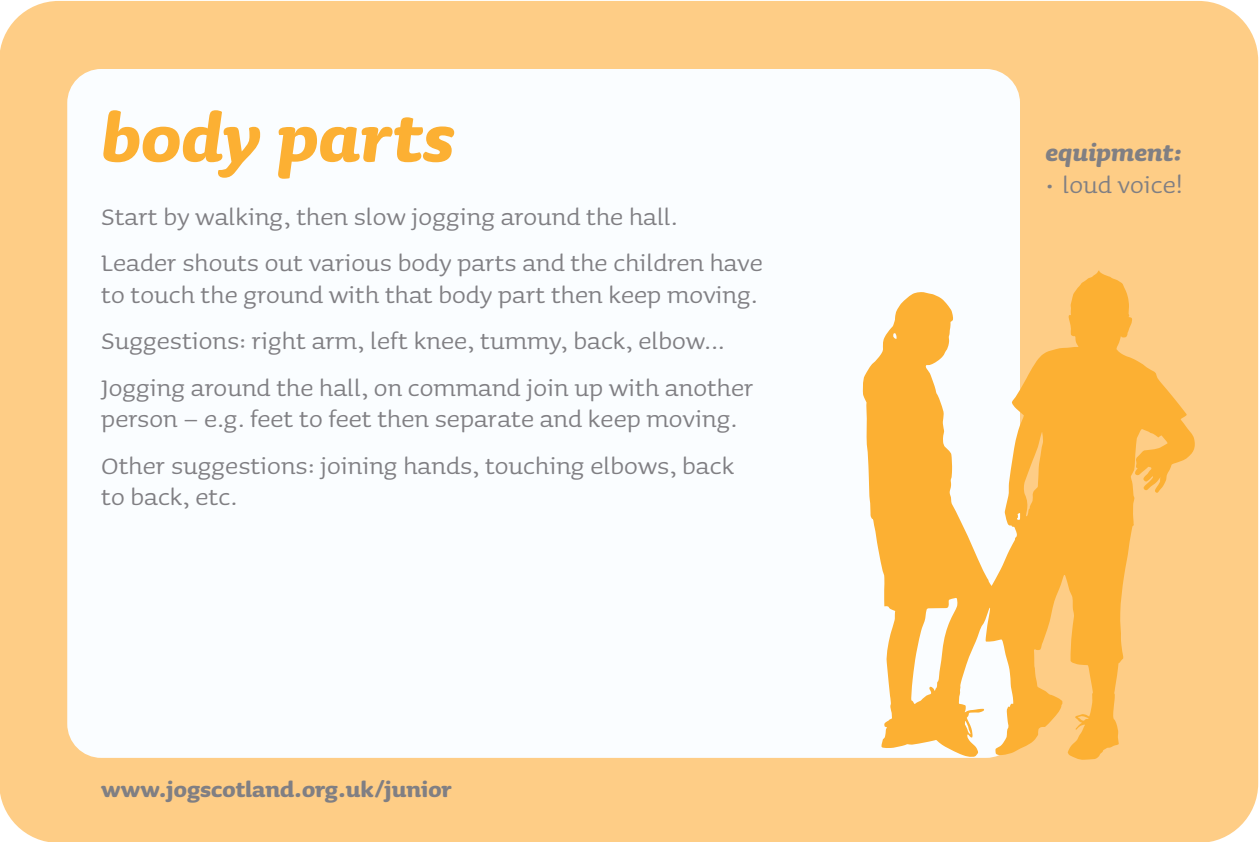
<style>
.page{position:relative;width:1259px;height:842px;background:#fff}
.page>*{position:absolute;margin:0;border:0;box-sizing:border-box;transform-origin:0 0}
.t1{font:italic 700 84px "Sauna";color:#fcb033}
.t2{font:30px/46.5px "Sauna";color:#807f83}
.t3{font:italic 700 30px "Sauna";color:#807f83}
.t4{font:700 27px "Sauna";color:#807f83}
</style>
<div class="page">
<div style="left:0;top:1px;width:1258px;height:841px;background:#fecd86;border-radius:60px"></div>
<div style="left:67px;top:69px;width:953px;height:689px;background:#fafdff;border-radius:34px"></div>
<svg style="left:863px;top:270px;width:331px;height:490px;fill:#fcb033"></svg>
<h1 class="t1" style="left:101px;top:110px;width:355px">body parts</h1>
<p class="t2" style="left:101px;top:191px;width:663px">Start by walking, then slow jogging around the hall.<br>Leader shouts out various body parts and the children have</p>
<p class="t2" style="left:101px;top:269px;width:658px">to touch the ground with that body part then keep moving.<br>Suggestions: right arm, left knee, tummy, back, elbow...<br>Jogging around the hall, on command join up with another</p>
<p class="t2" style="left:101px;top:394px;width:637px">person – e.g. feet to feet then separate and keep moving.<br>Other suggestions: joining hands, touching elbows, back</p>
<p class="t2" style="left:101px;top:472px;width:137px">to back, etc.</p>
<p class="t4" style="left:101px;top:780px;width:352px">www.jogscotland.org.uk/junior</p>
<p class="t3" style="left:1045px;top:143px;width:138px">equipment:</p>
<p class="t2" style="left:1045px;top:159px;width:139px">• loud voice!</p>
</div>
